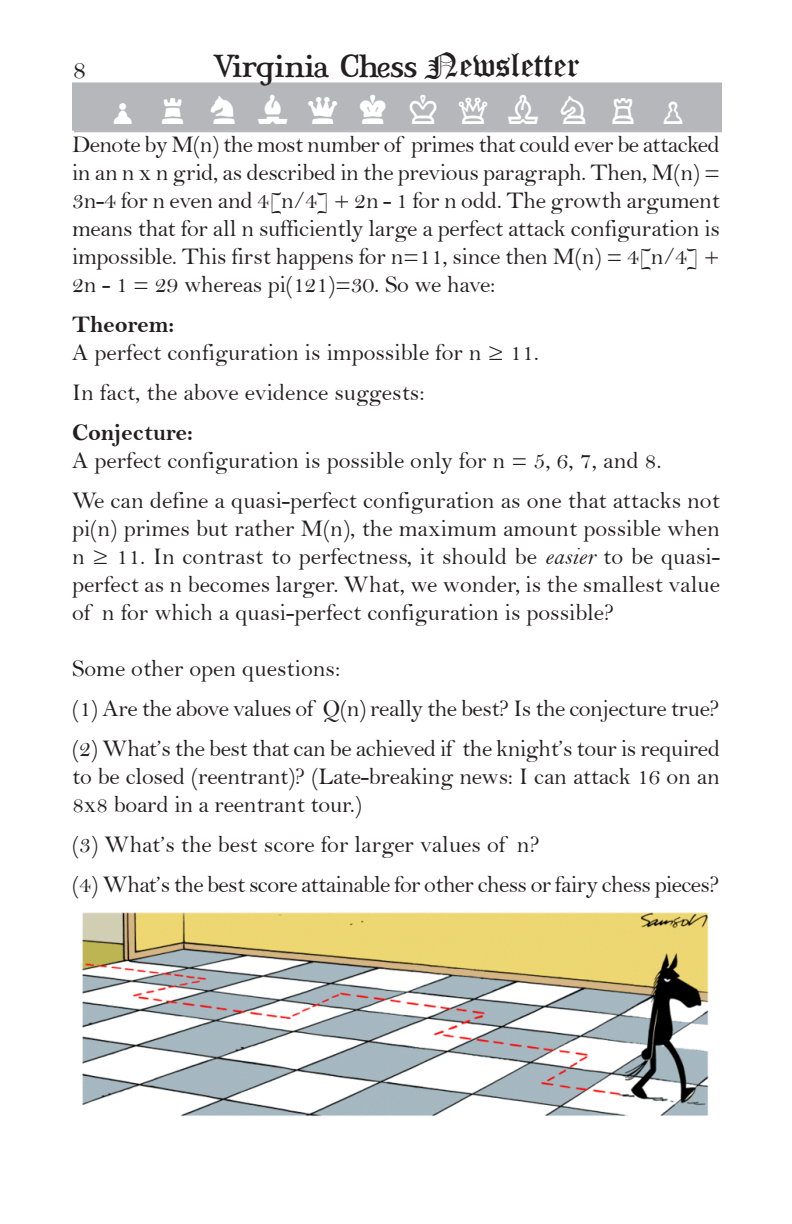
<style>
.page{position:relative;width:792px;height:1224px;background:#fff}
.page>*{position:absolute;margin:0;border:0;box-sizing:border-box;transform-origin:0 0}
.t1{font:36px "Chess Piece";letter-spacing:.39em;color:#fff}
.t2{font:28px "Mary Jane Antique";letter-spacing:-.03em;color:#231f20}
.t3{font:28px "Bell";color:#231f20}
.t4{font:24px/28px "Bell";letter-spacing:-.01em;color:#231f20}
.t5{font:24px "Bell MT Bold";color:#231f20}
.s1{font-family:"Old English Text";font-size:34px}
.s2{font-family:"Bell MT Italic"}
</style>
<div class="page">
<div style="left:72px;top:82px;width:650px;height:49px;background:#b6b7bb;border:2px solid #b6b7bb"></div>
<div style="left:74px;top:90px;width:648px;height:42px;border:2px solid #b6b7bb"></div>
<img style="left:82px;top:912px;width:627px;height:205px">
<p class="t3" style="left:72px;top:53px;width:15px">8</p>
<p class="t2" style="left:214px;top:41px;width:367px">Virginia Chess <span class="s1">Newsletter</span></p>
<h1 class="t1" style="left:105px;top:90px;width:588px">otjnwlkqbhrp</h1>
<p class="t4" style="left:72px;top:130px;width:650px;text-align:justify">Denote by M(n) the most number of primes that could ever be attacked in an n x n grid, as described in the previous paragraph. Then, M(n) = 3n-4 for n even and 4[n/4] + 2n - 1 for n odd. The growth argument means that for all n sufficiently large a perfect attack configuration is impossible. This first happens for n=11, since then M(n) = 4[n/4] + 2n - 1 = 29 whereas pi(121)=30. So we have:</p>
<p class="t5" style="left:72px;top:310px;width:104px">Theorem:</p>
<p class="t4" style="left:72px;top:332px;width:468px;line-height:40px">A perfect configuration is impossible for n ≥ 11.<br>In fact, the above evidence suggests:</p>
<p class="t5" style="left:72px;top:418px;width:122px">Conjecture:</p>
<p class="t4" style="left:72px;top:440px;width:650px;line-height:40px">A perfect configuration is possible only for n = 5, 6, 7, and 8.<br>We can define a quasi-perfect configuration as one that attacks not</p>
<p class="t4" style="left:72px;top:514px;width:650px;text-align:justify">pi(n) primes but rather M(n), the maximum amount possible when n ≥ 11. In contrast to perfectness, it should be <span class="s2">easier</span> to be quasi&shy;perfect as n becomes larger. What, we wonder, is the smallest value of n for which a quasi-perfect configuration is possible?</p>
<p class="t4" style="left:72px;top:648px;width:650px;line-height:40px">Some other open questions:<br>(1) Are the above values of Q(n) really the best? Is the conjecture true? (2) What’s the best that can be achieved if the knight’s tour is required</p>
<p class="t4" style="left:72px;top:762px;width:649px">to be closed (reentrant)? (Late-breaking news: I can attack 16 on an<br>8x8 board in a reentrant tour.)</p>
<p class="t4" style="left:72px;top:824px;width:649px;line-height:40px">(3) What’s the best score for larger values of n?<br>(4) What’s the best score attainable for other chess or fairy chess pieces?</p>
</div>
